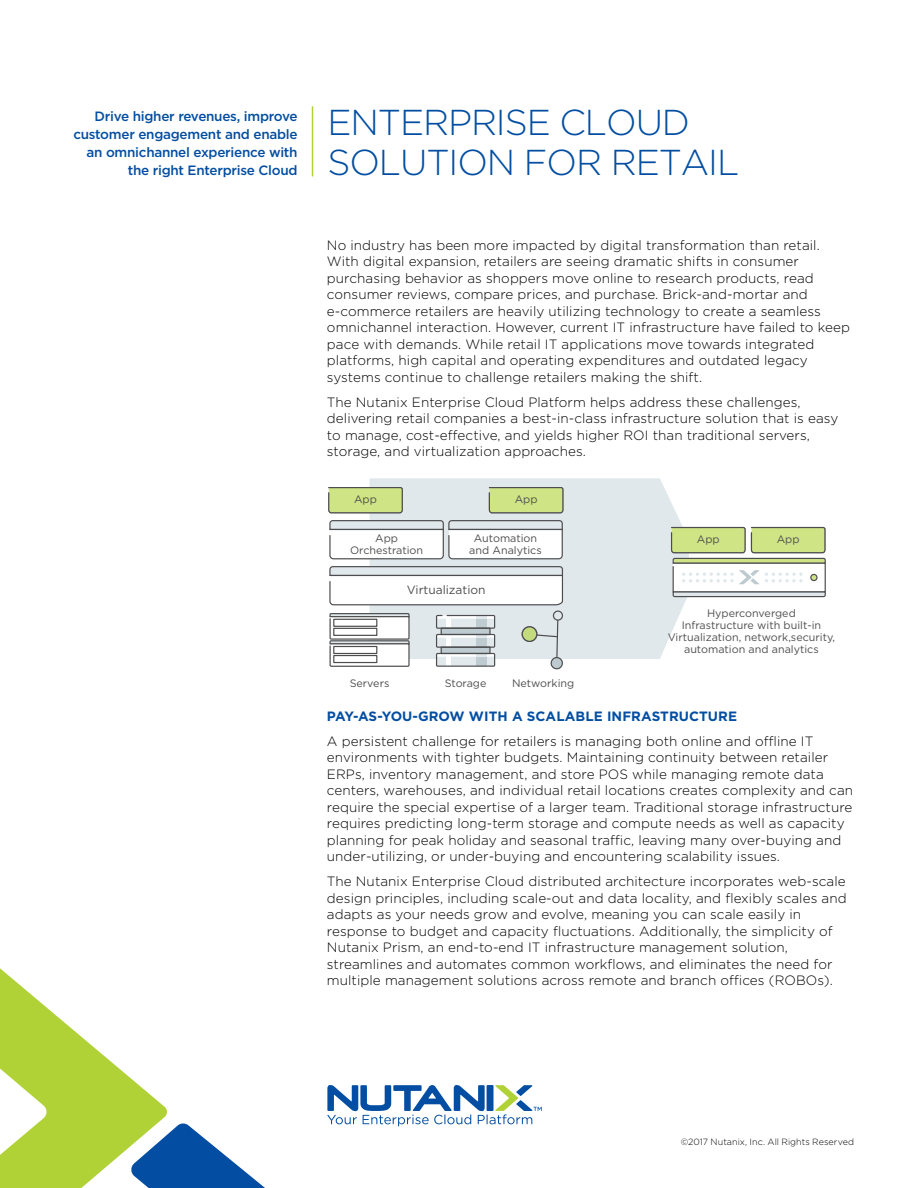
<style>
.page{position:relative;width:918px;height:1188px;background:#fff}
.page>*{position:absolute;margin:0;border:0;box-sizing:border-box;transform-origin:0 0}
.t1{font:300 36px/40.2px "Gotham";letter-spacing:-.03em;color:#034ea2}
.t2{font:300 13.5px/16.5px "Gotham";letter-spacing:.005em;color:#000}
.t3{font:500 13.5px/18px "Gotham";letter-spacing:-.02em;color:#034ea2;text-align:right}
.t4{font:700 13.5px "Gotham";letter-spacing:.005em;color:#034ea2}
.t5{font:12px "Gotham";color:#4e4e4f}
.t6{font:10.8px/12px "Gotham";color:#4e4e4f;text-align:center}
.t7{font:300 9px "Gotham";letter-spacing:.005em;color:#000}
</style>
<div class="page">
<svg style="left:0;top:968px;width:542px;height:220px"></svg>
<svg style="left:370px;top:478px;width:317px;height:181px;background:#e2e9ec"></svg>
<div style="left:437px;top:653px;width:58px;height:13px;background:#e2e9ec"></div>
<div style="left:437px;top:635px;width:58px;height:12px;background:#e2e9ec"></div>
<div style="left:437px;top:616px;width:58px;height:12px;background:#e2e9ec"></div>
<hr style="left:446px;top:616px;width:4px;height:12px;background:#fff">
<hr style="left:446px;top:635px;width:4px;height:12px;background:#fff">
<hr style="left:446px;top:653px;width:4px;height:13px;background:#fff">
<svg style="left:438px;top:655px;width:55px;height:3px"></svg>
<div style="left:476px;top:635px;width:10px;height:12px;background:#becbd1"></div>
<div style="left:476px;top:653px;width:10px;height:13px;background:#becbd1"></div>
<div style="left:476px;top:616px;width:10px;height:12px;background:#becbd1"></div>
<div style="left:441px;top:628px;width:49px;height:7px;background:#becbd1"></div>
<div style="left:441px;top:647px;width:49px;height:6px;background:#becbd1"></div>
<svg style="left:438px;top:617px;width:55px;height:3px"></svg>
<svg style="left:438px;top:636px;width:55px;height:3px"></svg>
<hr style="left:476px;top:653px;width:10px;height:4px;background:#e2e9ec">
<div style="left:436px;top:615px;width:59px;height:14px;border:1px solid #4d4d4f"></div>
<div style="left:436px;top:634px;width:59px;height:14px;border:1px solid #4d4d4f"></div>
<div style="left:436px;top:653px;width:59px;height:14px;border:1px solid #4d4d4f"></div>
<div style="left:441px;top:628px;width:50px;height:7px;border:1px solid #4d4d4f"></div>
<div style="left:441px;top:647px;width:50px;height:7px;border:1px solid #4d4d4f"></div>
<div style="left:553px;top:611px;width:10px;height:9px;background:#e1e8eb;border-radius:50%"></div>
<div style="left:553px;top:610px;width:10px;height:11px;border:1px solid #4d4d4f;border-radius:50%"></div>
<svg style="left:522px;top:627px;width:15px;height:14px"></svg>
<div style="left:522px;top:626px;width:15px;height:16px;border:1px solid #4d4d4f;border-radius:50%"></div>
<svg style="left:536px;top:619px;width:28px;height:51px"></svg>
<svg style="left:329px;top:612px;width:81px;height:55px"></svg>
<div style="left:333px;top:619px;width:44px;height:8px;border:1px solid #4d4d4f"></div>
<div style="left:333px;top:628px;width:44px;height:8px;border:1px solid #4d4d4f"></div>
<svg style="left:670px;top:526px;width:156px;height:72px"></svg>
<svg style="left:328px;top:486px;width:236px;height:120px"></svg>
<hr style="left:312px;top:106px;width:1px;height:70px;background:#b0d236">
<p class="t3" style="left:73px;top:107px;width:226px">Drive higher revenues, improve customer engagement and enable an omnichannel experience with the right Enterprise Cloud</p>
<h1 class="t1" style="left:327px;top:101px;width:413px">ENTERPRISE CLOUD<br>SOLUTION FOR RETAIL</h1>
<p class="t2" style="left:327px;top:236px;width:524px">No industry has been more impacted by digital transformation than retail.<br>With digital expansion, retailers are seeing dramatic shifts in consumer purchasing behavior as shoppers move online to research products, read consumer reviews, compare prices, and purchase. Brick-and-mortar and e-commerce retailers are heavily utilizing technology to create a seamless omnichannel interaction. However, current IT infrastructure have failed to keep pace with demands. While retail IT applications move towards integrated platforms, high capital and operating expenditures and outdated legacy systems continue to challenge retailers making the shift.</p>
<p class="t2" style="left:327px;top:393px;width:513px">The Nutanix Enterprise Cloud Platform helps address these challenges, delivering retail companies a best-in-class infrastructure solution that is easy to manage, cost-effective, and yields higher ROI than traditional servers, storage, and virtualization approaches.</p>
<p class="t6" style="left:354px;top:493px;width:24px">App</p>
<p class="t6" style="left:515px;top:493px;width:24px">App</p>
<p class="t6" style="left:375px;top:532px;width:24px">App</p>
<p class="t6" style="left:697px;top:533px;width:24px">App</p>
<p class="t6" style="left:777px;top:533px;width:24px">App</p>
<p class="t6" style="left:350px;top:544px;width:75px">Orchestration</p>
<p class="t6" style="left:469px;top:532px;width:74px">Automation and Analytics</p>
<p class="t5" style="left:407px;top:582px;width:80px">Virtualization</p>
<p class="t6" style="left:350px;top:677px;width:41px">Servers</p>
<p class="t6" style="left:445px;top:677px;width:43px">Storage</p>
<p class="t6" style="left:512px;top:677px;width:64px">Networking</p>
<p class="t6" style="left:668px;top:607px;width:169px">Hyperconverged<br>Infrastructure with built-in<br>Virtualization, network,security, automation and analytics</p>
<p class="t4" style="left:327px;top:707px;width:412px">PAY-AS-YOU-GROW WITH A SCALABLE INFRASTRUCTURE</p>
<p class="t2" style="left:327px;top:732px;width:528px">A persistent challenge for retailers is managing both online and offline IT environments with tighter budgets. Maintaining continuity between retailer ERPs, inventory management, and store POS while managing remote data centers, warehouses, and individual retail locations creates complexity and can require the special expertise of a larger team. Traditional storage infrastructure requires predicting long-term storage and compute needs as well as capacity planning for peak holiday and seasonal traffic, leaving many over-buying and under-utilizing, or under-buying and encountering scalability issues.</p>
<p class="t2" style="left:327px;top:873px;width:521px">The Nutanix Enterprise Cloud distributed architecture incorporates web-scale design principles, including scale-out and data locality, and flexibly scales and adapts as your needs grow and evolve, meaning you can scale easily in response to budget and capacity fluctuations. Additionally, the simplicity of Nutanix Prism, an end-to-end IT infrastructure management solution, streamlines and automates common workflows, and eliminates the need for multiple management solutions across remote and branch offices (ROBOs).</p>
<p class="t7" style="left:681px;top:1137px;width:175px">©2017 Nutanix, Inc. All Rights Reserved</p>
</div>
